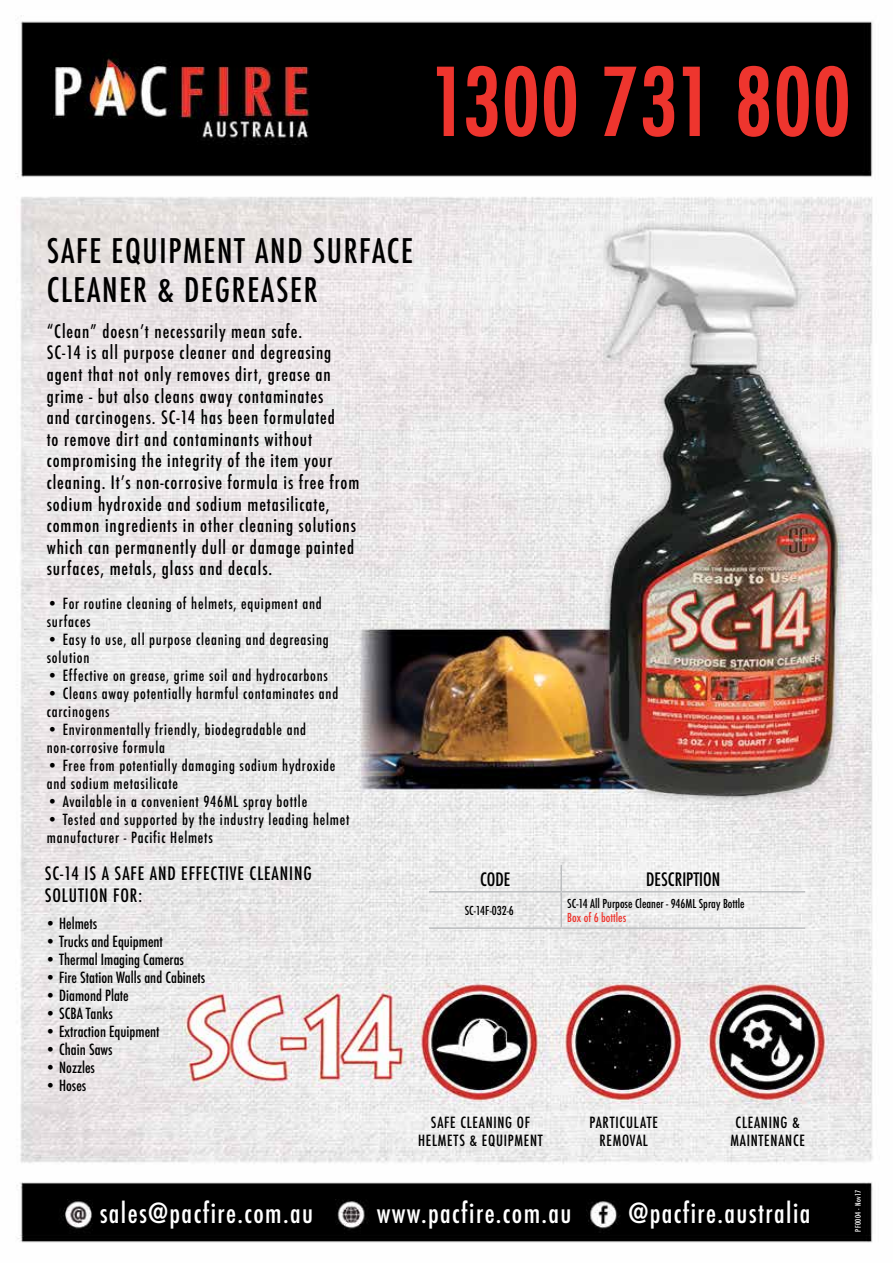
<style>
.page{position:relative;width:893px;height:1263px;background:#fff}
.page>*{position:absolute;margin:0;border:0;box-sizing:border-box;transform-origin:0 0}
.t1{font:500 condensed 90px "Futura";letter-spacing:.02em;color:#ee352e}
.t2{font:500 condensed 33px/39.6px "Futura";letter-spacing:.05em;color:#000}
.t3{font:500 condensed 27px "Futura";letter-spacing:.05em;color:#fff}
.t4{font:500 condensed 18px/21.6px "Futura";letter-spacing:.05em;color:#000}
.t5{font:500 condensed 18px "Futura";color:#000}
.t6{font:500 condensed 15px/18px "Futura";letter-spacing:.05em;color:#000}
.t7{font:500 condensed 15px "Futura";color:#000}
.t8{font:500 condensed 12px "Futura";color:#000}
.t9{font:500 condensed 12px "Futura";color:#ee352e}
.t10{font:500 condensed 7.5px "Futura";letter-spacing:.05em;color:#fff}
</style>
<div class="page">
<img style="left:15px;top:15px;width:858px;height:1228px">
<svg style="left:436px;top:66px;width:19px;height:71px"></svg>
<svg style="left:465px;top:65px;width:33px;height:73px"></svg>
<svg style="left:504px;top:65px;width:73px;height:73px"></svg>
<svg style="left:603px;top:65px;width:72px;height:73px"></svg>
<svg style="left:682px;top:66px;width:19px;height:71px"></svg>
<svg style="left:737px;top:65px;width:33px;height:73px"></svg>
<svg style="left:776px;top:65px;width:73px;height:73px"></svg>
<svg style="left:561px;top:865px;width:1px;height:26px"></svg>
<hr style="left:429px;top:891px;width:132px;height:1px;background:#bcbec0">
<hr style="left:561px;top:891px;width:244px;height:1px;background:#bcbec0">
<hr style="left:561px;top:892px;width:1px;height:35px;background:#bcbec0">
<hr style="left:429px;top:927px;width:132px;height:2px;background:#bcbec0">
<hr style="left:561px;top:927px;width:244px;height:2px;background:#bcbec0">
<h1 class="t1" style="left:430px;top:44px;width:422px">1300 731 800</h1>
<h2 class="t2" style="left:47px;top:231px;width:368px">SAFE EQUIPMENT AND SURFACE<br>CLEANER &amp; DEGREASER</h2>
<p class="t4" style="left:47px;top:320px;width:314px">“Clean” doesn’t necessarily mean safe.<br>SC-14 is all purpose cleaner and degreasing agent that not only removes dirt, grease an grime - but also cleans away contaminates<br>and carcinogens. SC-14 has been formulated<br>to remove dirt and contaminants without compromising the integrity of the item your cleaning. It’s non-corrosive formula is free from sodium hydroxide and sodium metasilicate, common ingredients in other cleaning solutions which can permanently dull or damage painted surfaces, metals, glass and decals.</p>
<p class="t6" style="left:47px;top:594px;width:276px">• For routine cleaning of helmets, equipment and surfaces</p>
<p class="t6" style="left:47px;top:630px;width:283px">• Easy to use, all purpose cleaning and degreasing solution</p>
<p class="t6" style="left:47px;top:666px;width:283px">• Effective on grease, grime soil and hydrocarbons</p>
<p class="t6" style="left:47px;top:684px;width:293px">• Cleans away potentially harmful contaminates and carcinogens</p>
<p class="t6" style="left:47px;top:720px;width:261px">• Environmentally friendly, biodegradable and non-corrosive formula</p>
<p class="t6" style="left:47px;top:756px;width:290px">• Free from potentially damaging sodium hydroxide and sodium metasilicate</p>
<p class="t6" style="left:47px;top:792px;width:262px">• Available in a convenient 946ML spray bottle</p>
<p class="t6" style="left:47px;top:810px;width:304px">• Tested and supported by the industry leading helmet manufacturer - Pacific Helmets</p>
<p class="t4" style="left:45px;top:863px;width:268px">SC-14 IS A SAFE AND EFFECTIVE CLEANING<br>SOLUTION FOR:</p>
<p class="t7" style="left:45px;top:914px;width:54px">• Helmets</p>
<p class="t7" style="left:45px;top:932px;width:120px">• Trucks and Equipment</p>
<p class="t7" style="left:45px;top:950px;width:141px">• Thermal Imaging Cameras</p>
<p class="t7" style="left:45px;top:968px;width:162px">• Fire Station Walls and Cabinets</p>
<p class="t7" style="left:45px;top:986px;width:86px">• Diamond Plate</p>
<p class="t7" style="left:45px;top:1004px;width:70px">• SCBA Tanks</p>
<p class="t7" style="left:45px;top:1022px;width:116px">• Extraction Equipment</p>
<p class="t7" style="left:45px;top:1040px;width:69px">• Chain Saws</p>
<p class="t7" style="left:45px;top:1058px;width:52px">• Nozzles</p>
<p class="t6" style="left:45px;top:1076px;width:43px">• Hoses</p>
<p class="t4" style="left:480px;top:868px;width:32px">CODE</p>
<p class="t5" style="left:646px;top:867px;width:75px">DESCRIPTION</p>
<p class="t8" style="left:465px;top:903px;width:51px">SC-14F-032-6</p>
<p class="t8" style="left:567px;top:896px;width:179px">SC-14 All Purpose Cleaner - 946ML Spray Bottle</p>
<p class="t9" style="left:567px;top:910px;width:60px">Box of 6 bottles</p>
<p class="t6" style="left:418px;top:1113px;width:126px;text-align:center">SAFE CLEANING OF<br>HELMETS &amp; EQUIPMENT</p>
<p class="t6" style="left:589px;top:1113px;width:70px;text-align:center">PARTICULATE<br>REMOVAL</p>
<p class="t6" style="left:730px;top:1113px;width:76px;text-align:center">CLEANING &amp;<br>MAINTENANCE</p>
<h3 class="t3" style="left:100px;top:1195px;width:215px">sales@pacfire.com.au</h3>
<h3 class="t3" style="left:377px;top:1195px;width:196px">www.pacfire.com.au</h3>
<h3 class="t3" style="left:628px;top:1195px;width:184px">@pacfire.australia</h3>
<p class="t10" style="left:853px;top:1232px;width:43px;rotate:-90deg">PF0004 - Nov17</p>
</div>
